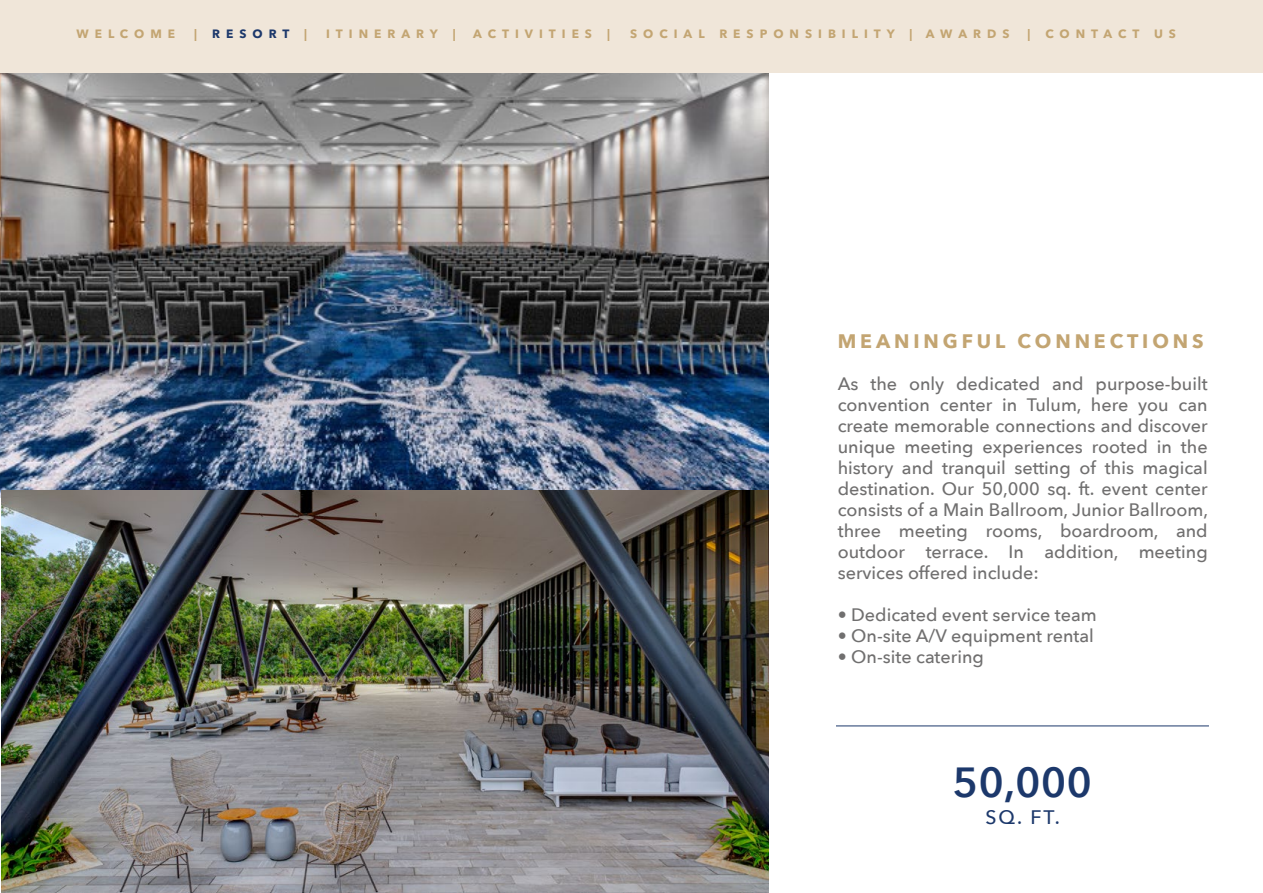
<style>
.page{position:relative;width:1263px;height:893px;background:#fff}
.page>*{position:absolute;margin:0;border:0;box-sizing:border-box;transform-origin:0 0}
.t1{font:600 42px "Avenir Next";color:#1c386b}
.t2{font:700 19.5px "Avenir Next";letter-spacing:.2em;color:#c3a572}
.t3{font:500 19.5px "Avenir Next";color:#1c386b}
.t4{font:500 18px/21px "Avenir Next";color:#706f6f;text-align:justify}
.t5{font:700 12px "Avenir Next LT Pro";letter-spacing:.5em;color:#c3a572}
.t6{font:700 12px "Avenir Next LT Pro";letter-spacing:.5em;color:#1c386b}
.s1{color:#c3a572}
</style>
<div class="page">
<img style="left:0;top:72px;width:769px;height:426px">
<img style="left:1px;top:491px;width:768px;height:402px">
<div style="left:0;top:0;width:1263px;height:72px;background:#f0e6d9"></div>
<hr style="left:836px;top:725px;width:373px;height:1px;background:#1c386b">
<p class="t5" style="left:76px;top:26px;width:100px">WELCOME</p>
<p class="t5" style="left:194px;top:26px;width:4px">|</p>
<p class="t6" style="left:212px;top:26px;width:96px">RESORT <span class="s1">|</span></p>
<p class="t5" style="left:326px;top:26px;width:131px">ITINERARY |</p>
<p class="t5" style="left:473px;top:26px;width:120px">ACTIVITIES</p>
<p class="t5" style="left:607px;top:26px;width:4px">|</p>
<p class="t5" style="left:630px;top:26px;width:381px">SOCIAL RESPONSIBILITY | AWARDS</p>
<p class="t5" style="left:1027px;top:26px;width:4px">|</p>
<p class="t5" style="left:1045px;top:26px;width:132px">CONTACT US</p>
<p class="t2" style="left:838px;top:324px;width:367px">MEANINGFUL CONNECTIONS</p>
<p class="t4" style="left:838px;top:373px;width:372px">As the only dedicated and purpose-built convention center in Tulum, here you can create memorable connections and discover unique meeting experiences rooted in the history and tranquil setting of this magical destination. Our 50,000 sq. ft. event center consists of a Main Ballroom, Junior Ballroom, three meeting rooms, boardroom, and outdoor terrace. In addition, meeting services offered include:</p>
<p class="t4" style="left:838px;top:604px;width:260px">• Dedicated event service team</p>
<p class="t4" style="left:838px;top:625px;width:258px">• On-site A/V equipment rental</p>
<p class="t4" style="left:838px;top:646px;width:148px">• On-site catering</p>
<h1 class="t1" style="left:953px;top:746px;width:141px">50,000</h1>
<p class="t3" style="left:985px;top:801px;width:76px">SQ. FT.</p>
</div>
